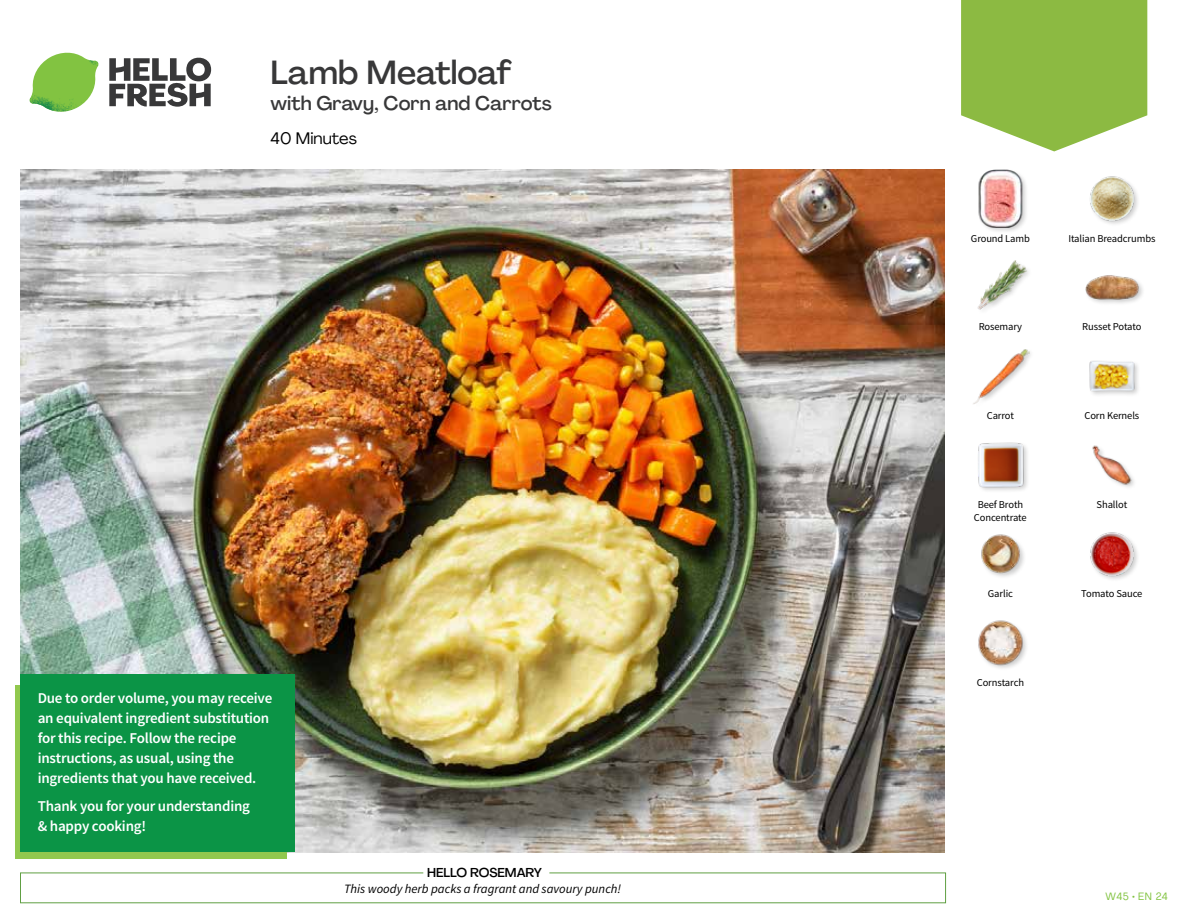
<style>
.page{position:relative;width:1188px;height:918px;background:#fff}
.page>*{position:absolute;margin:0;border:0;box-sizing:border-box;transform-origin:0 0}
.t1{font:500 33px "Agrandir";color:#383839}
.t2{font:500 19.5px "Agrandir";color:#383839}
.t3{font:16.5px "Agrandir";color:#000}
.t4{font:600 15px/20px "Source Sans Pro";letter-spacing:-.015em;color:#fff}
.t5{font:italic 12.75px "Source Sans Pro";color:#000}
.t6{font:500 12.75px "Agrandir";color:#000}
.t7{font:10.5px "Source Sans Pro";letter-spacing:-.01em;color:#000}
.t8{font:10.5px "Agrandir";letter-spacing:.05em;color:#82c341}
</style>
<div class="page">
<svg style="left:109px;top:57px;width:102px;height:50px"></svg>
<svg style="left:34px;top:53px;width:62px;height:40px"></svg>
<img style="left:67px;top:53px;width:32px;height:26px">
<img style="left:33px;top:75px;width:59px;height:11px">
<img style="left:29px;top:79px;width:61px;height:33px">
<img style="left:65px;top:86px;width:27px;height:25px">
<div style="left:20px;top:873px;width:926px;height:30px;border:1px solid #609f43"></div>
<div style="left:423px;top:865px;width:126px;height:15px;background:#fff"></div>
<img style="left:21px;top:170px;width:924px;height:682px">
<svg style="left:961px;top:0;width:186px;height:151px;background:#99c258"></svg>
<img style="left:978px;top:620px;width:49px;height:49px">
<img style="left:1090px;top:532px;width:48px;height:48px">
<img style="left:981px;top:534px;width:43px;height:43px">
<img style="left:1092px;top:445px;width:42px;height:42px">
<img style="left:978px;top:442px;width:50px;height:49px">
<img style="left:1089px;top:361px;width:49px;height:34px">
<img style="left:973px;top:349px;width:56px;height:55px">
<div style="left:1084px;top:274px;width:61px;height:33px;background:#000;opacity:.2"></div>
<img style="left:1084px;top:274px;width:57px;height:28px">
<img style="left:977px;top:260px;width:52px;height:50px">
<img style="left:1090px;top:176px;width:48px;height:48px">
<div style="left:978px;top:169px;width:50px;height:65px;background:#000;opacity:.2"></div>
<img style="left:978px;top:170px;width:50px;height:57px">
<div style="left:16px;top:685px;width:271px;height:174px;background:#91c84e"></div>
<div style="left:21px;top:674px;width:274px;height:178px;background:#0b9446"></div>
<h1 class="t1" style="left:271px;top:52px;width:243px">Lamb Meatloaf</h1>
<h2 class="t2" style="left:271px;top:91px;width:283px">with Gravy, Corn and Carrots</h2>
<p class="t3" style="left:271px;top:128px;width:88px">40 Minutes</p>
<p class="t4" style="left:38px;top:688px;width:236px">Due to order volume, you may receive an equivalent ingredient substitution for this recipe. Follow the recipe instructions, as usual, using the ingredients that you have received.</p>
<p class="t4" style="left:38px;top:797px;width:214px">Thank you for your understanding &amp; happy cooking!</p>
<p class="t6" style="left:427px;top:864px;width:116px">HELLO ROSEMARY</p>
<p class="t5" style="left:344px;top:881px;width:279px">This woody herb packs a fragrant and savoury punch!</p>
<p class="t7" style="left:971px;top:232px;width:61px">Ground Lamb</p>
<p class="t7" style="left:1068px;top:232px;width:89px">Italian Breadcrumbs</p>
<p class="t7" style="left:979px;top:320px;width:45px">Rosemary</p>
<p class="t7" style="left:1082px;top:320px;width:61px">Russet Potato</p>
<p class="t7" style="left:987px;top:409px;width:29px">Carrot</p>
<p class="t7" style="left:1084px;top:409px;width:56px">Corn Kernels</p>
<p class="t7" style="left:978px;top:498px;width:47px">Beef Broth</p>
<p class="t7" style="left:1097px;top:498px;width:32px">Shallot</p>
<p class="t7" style="left:974px;top:511px;width:54px">Concentrate</p>
<p class="t7" style="left:988px;top:587px;width:27px">Garlic</p>
<p class="t7" style="left:1081px;top:587px;width:63px">Tomato Sauce</p>
<p class="t7" style="left:977px;top:676px;width:49px">Cornstarch</p>
<p class="t8" style="left:1105px;top:890px;width:64px">W45 • EN 24</p>
</div>
